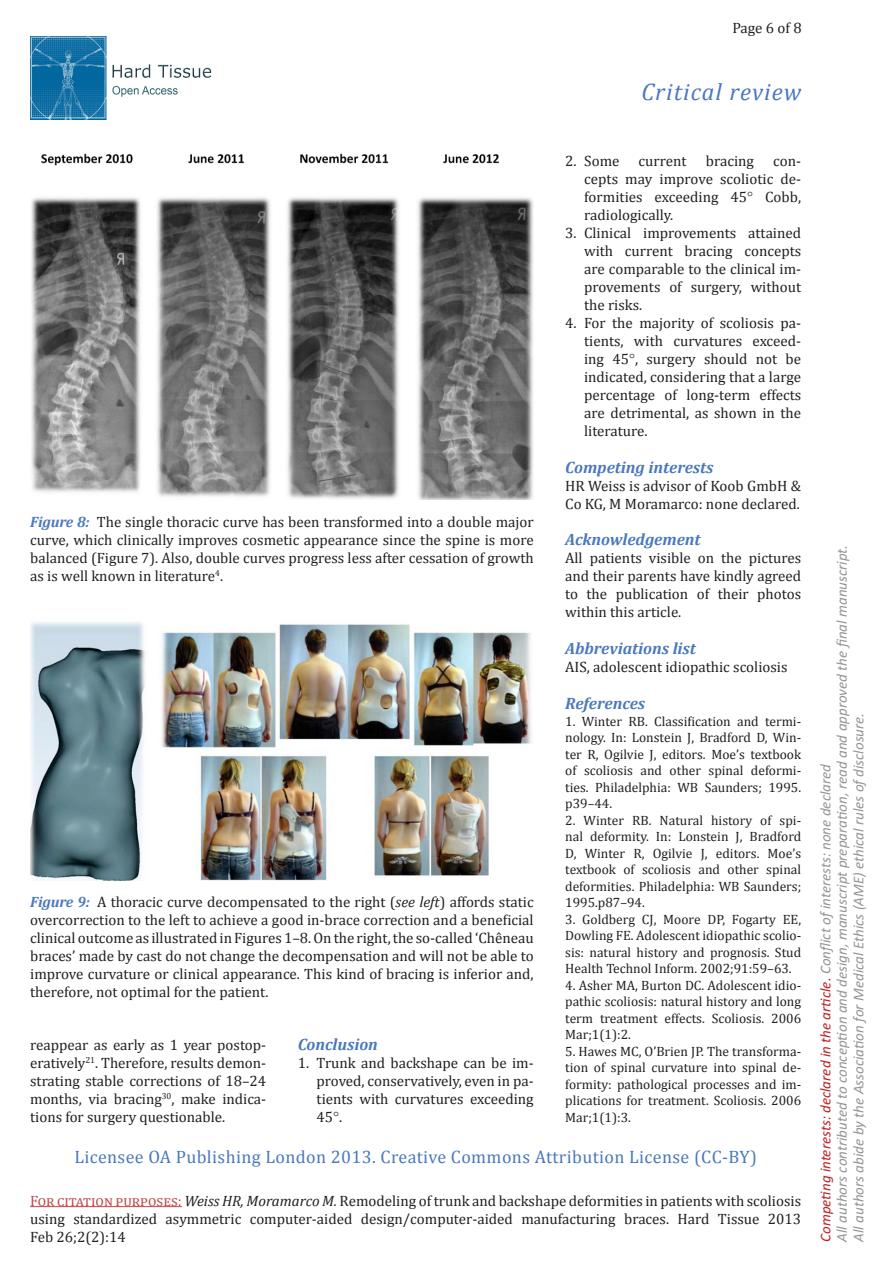
<style>
.page{position:relative;width:894px;height:1263px;background:#fff}
.page>*{position:absolute;margin:0;border:0;box-sizing:border-box;transform-origin:0 0}
.t1{font:italic 24px "Cambria";letter-spacing:.045em;color:#4a78bd}
.t2{font:18px "Cambria";letter-spacing:.02em;color:#4a78bd}
.t3{font:italic 700 16.5px "Cambria";color:#4a78bd}
.Fig_cap{font:15px/18px "Cambria";color:#231f20;text-align:justify}
.Flex_text{font:15px/18px "Cambria";color:#231f20;text-align:justify}
.t4{font:italic 15px/16.5px "Calibri";color:#939598}
.Ind_text{font:15px/18px "Cambria";color:#231f20;text-align:justify}
.ref_txt{font:13.5px/16.5px "Cambria";color:#231f20;text-align:justify}
.s1{font-weight:700;font-style:italic;color:#4a78bd}
.s2{font-style:italic}
.s3{color:#c0484a}
.s4{color:#c02225}
</style>
<div class="page">
<hr style="left:30px;top:1206px;width:152px;height:1px;background:#c0484a">
<img style="left:30px;top:36px;width:181px;height:84px">
<img style="left:31px;top:154px;width:502px;height:345px">
<img style="left:30px;top:622px;width:502px;height:258px">
<p class="Fig_cap" style="left:732px;top:18px;width:71px">Page 6 of 8</p>
<h1 class="t1" style="left:641px;top:77px;width:161px">Critical review</h1>
<p class="Fig_cap" style="left:30px;top:512px;width:505px"><span class="s1">Figure 8:</span> The single thoracic curve has been transformed into a double major curve, which clinically improves cosmetic appearance since the spine is more balanced (Figure 7). Also, double curves progress less after cessation of growth as is well known in literature<sup>4</sup>.</p>
<p class="Fig_cap" style="left:30px;top:893px;width:505px"><span class="s1">Figure 9:</span> A thoracic curve decompensated to the right (<span class="s2">see left</span>) affords static overcorrection to the left to achieve a good in-brace correction and a beneficial clinical outcome as illustrated in Figures 1–8. On the right, the so-called ‘Chêneau braces’ made by cast do not change the decompensation and will not be able to improve curvature or clinical appearance. This kind of bracing is inferior and, therefore, not optimal for the patient.</p>
<p class="Ind_text" style="left:30px;top:1035px;width:237px">reappear as early as 1 year postop&shy;eratively<sup>21</sup>. Therefore, results demon&shy;strating stable corrections of 18–24 months, via bracing<sup>30</sup>, make indica&shy;tions for surgery questionable.</p>
<h1 class="t3" style="left:297px;top:1034px;width:82px">Conclusion</h1>
<p class="Flex_text" style="left:316px;top:1053px;width:218px;text-indent:-19px">1. Trunk and backshape can be im&shy;proved, conservatively, even in pa&shy;tients with curvatures exceeding 45 .</p>
<p class="Flex_text" style="left:565px;top:151px;width:56px">2. Some</p>
<p class="Flex_text" style="left:638px;top:151px;width:50px">current</p>
<p class="Flex_text" style="left:705px;top:151px;width:50px">bracing</p>
<p class="Flex_text" style="left:584px;top:151px;width:218px;text-indent:189px">con&shy;cepts may improve scoliotic de&shy;formities exceeding 45 Cobb, radiologically.</p>
<p class="Flex_text" style="left:584px;top:223px;width:218px;text-indent:-19px">3. Clinical improvements attained with current bracing concepts are comparable to the clinical im&shy;provements of surgery, without the risks.</p>
<p class="Flex_text" style="left:584px;top:313px;width:218px;text-indent:-19px">4. For the majority of scoliosis pa&shy;tients, with curvatures exceed&shy;ing 45 , surgery should not be indicated, considering that a large percentage of long-term effects are detrimental, as shown in the literature.</p>
<h1 class="t3" style="left:565px;top:457px;width:150px">Competing interests</h1>
<p class="Flex_text" style="left:565px;top:476px;width:237px">HR Weiss is advisor of Koob GmbH &amp;<br>Co KG, M Moramarco: none declared.</p>
<h1 class="t3" style="left:565px;top:530px;width:137px">Acknowledgement</h1>
<p class="Flex_text" style="left:565px;top:549px;width:237px">All patients visible on the pictures and their parents have kindly agreed to the publication of their photos within this article.</p>
<h1 class="t3" style="left:565px;top:638px;width:132px">Abbreviations list</h1>
<p class="Flex_text" style="left:565px;top:658px;width:224px">AIS, adolescent idiopathic scoliosis</p>
<h1 class="t3" style="left:565px;top:693px;width:81px">References</h1>
<p class="ref_txt" style="left:565px;top:713px;width:237px">1. Winter RB. Classification and termi&shy;nology. In: Lonstein J, Bradford D, Win&shy;ter R, Ogilvie J, editors. Moe’s textbook of scoliosis and other spinal deformi&shy;ties. Philadelphia: WB Saunders; 1995. p39–44.</p>
<p class="ref_txt" style="left:565px;top:812px;width:237px">2. Winter RB. Natural history of spi&shy;nal deformity. In: Lonstein J, Bradford D, Winter R, Ogilvie J, editors. Moe’s textbook of scoliosis and other spinal deformities. Philadelphia: WB Saunders; 1995.p87–94.</p>
<p class="ref_txt" style="left:565px;top:911px;width:237px">3. Goldberg CJ, Moore DP, Fogarty EE, Dowling FE. Adolescent idiopathic scolio&shy;sis: natural history and prognosis. Stud Health Technol Inform. 2002;91:59–63.</p>
<p class="ref_txt" style="left:565px;top:977px;width:237px">4. Asher MA, Burton DC. Adolescent idio&shy;pathic scoliosis: natural history and long term treatment effects. Scoliosis. 2006<br>Mar;1(1):2.</p>
<p class="ref_txt" style="left:565px;top:1043px;width:237px">5. Hawes MC, O’Brien JP. The transforma&shy;tion of spinal curvature into spinal de&shy;formity: pathological processes and im&shy;plications for treatment. Scoliosis. 2006<br>Mar;1(1):3.</p>
<p class="t2" style="left:74px;top:1146px;width:684px">Licensee OA Publishing London 2013. Creative Commons Attribution License (CC-BY)</p>
<p class="Fig_cap" style="left:30px;top:1191px;width:772px"><span class="s3">For citation purposes:</span> <span class="s2">Weiss HR, Moramarco M.</span> Remodeling of trunk and backshape deformities in patients with scoliosis using standardized asymmetric computer-aided design/computer-aided manufacturing braces. Hard Tissue 2013<br>Feb 26;2(2):14</p>
<p class="t4" style="left:816px;top:1241px;width:698px;rotate:-90deg"><span class="s4">Competing interests: declared in the article.</span> Conflict ofinterests: none declared<br>All authors contributed to conception and design, manuscript preparation, read and approved the final manuscript.<br>All authors abide by the Association for Medical Ethics (AME) ethical rules ofdisclosure.</p>
</div>
